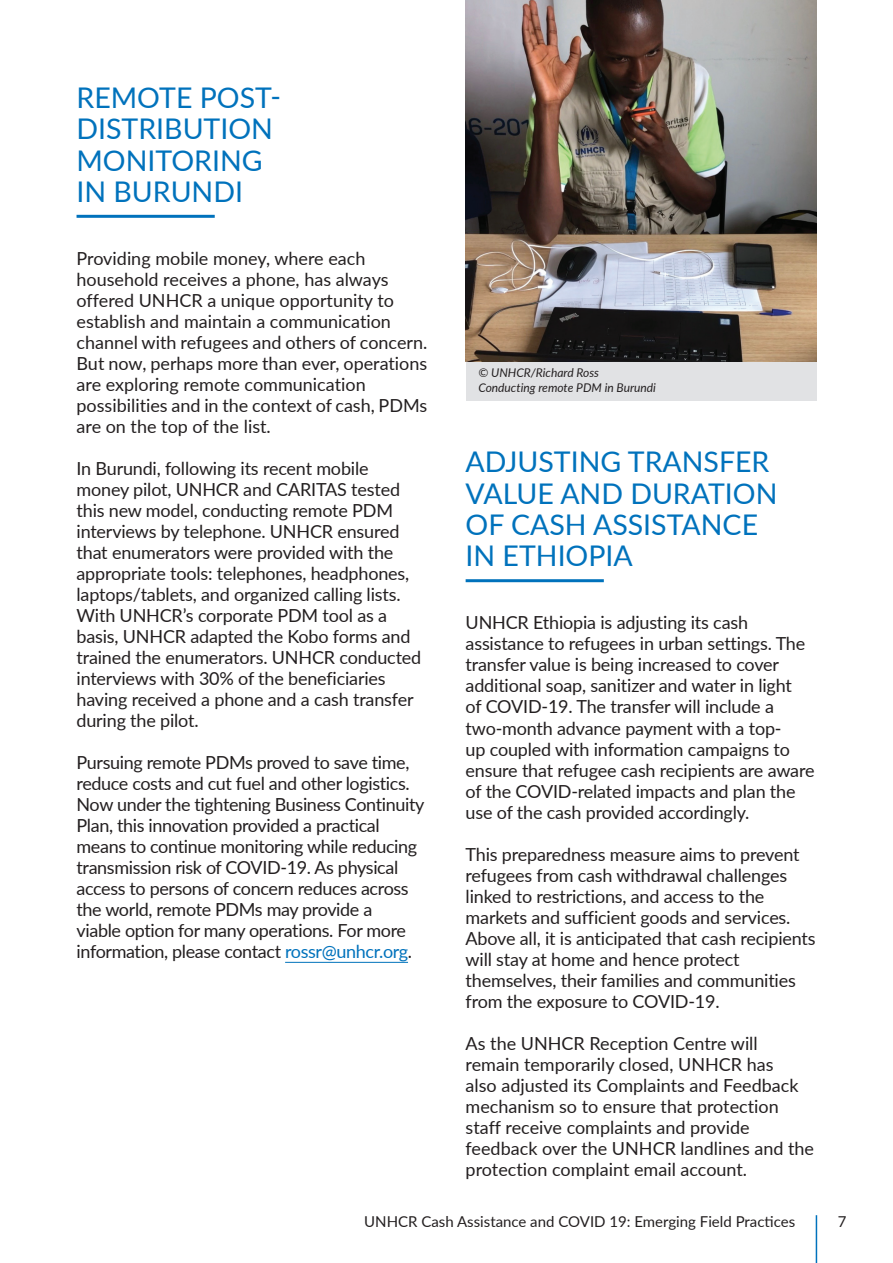
<style>
.page{position:relative;width:893px;height:1263px;background:#fff}
.page>*{position:absolute;margin:0;border:0;box-sizing:border-box;transform-origin:0 0}
.t1{font:28.5px/31.3px "Lato";color:#0072bc}
.t2{font:18px/21px "Lato";letter-spacing:-.01em;color:#231f20}
.t3{font:15px "Lato";color:#231f20}
.t4{font:italic 12px/14.4px "Lato";color:#231f20}
.s1{color:#0072bc}
</style>
<div class="page">
<hr style="left:816px;top:1215px;width:1px;height:48px;background:#0072bc">
<div style="left:466px;top:353px;width:350px;height:48px;background:#e1e2e4"></div>
<img style="left:466px;top:0;width:350px;height:361px">
<hr style="left:466px;top:579px;width:138px;height:3px;background:#0072bc">
<hr style="left:77px;top:215px;width:138px;height:3px;background:#0072bc">
<hr style="left:285px;top:962px;width:123px;height:1px;background:#0072bc">
<h1 class="t1" style="left:77px;top:81px;width:206px">REMOTE POST-<br>DISTRIBUTION<br>MONITORING<br>IN BURUNDI</h1>
<p class="t2" style="left:77px;top:247px;width:352px">Providing mobile money, where each household receives a phone, has always offered UNHCR a unique opportunity to establish and maintain a communication channel with refugees and others of concern.<br>But now, perhaps more than ever, operations are exploring remote communication possibilities and in the context of cash, PDMs are on the top of the list.</p>
<p class="t2" style="left:77px;top:457px;width:346px">In Burundi, following its recent mobile money pilot, UNHCR and CARITAS tested this new model, conducting remote PDM interviews by telephone. UNHCR ensured that enumerators were provided with the appropriate tools: telephones, headphones, laptops/tablets, and organized calling lists.<br>With UNHCR’s corporate PDM tool as a basis, UNHCR adapted the Kobo forms and trained the enumerators. UNHCR conducted interviews with 30% of the beneficiaries having received a phone and a cash transfer during the pilot.</p>
<p class="t2" style="left:77px;top:751px;width:349px">Pursuing remote PDMs proved to save time, reduce costs and cut fuel and other logistics.<br>Now under the tightening Business Continuity Plan, this innovation provided a practical means to continue monitoring while reducing transmission risk of COVID-19. As physical access to persons of concern reduces across the world, remote PDMs may provide a<br>viable option for many operations. For more information, please contact <span class="s1">rossr@unhcr.org</span>.</p>
<p class="t4" style="left:478px;top:365px;width:179px">© UNHCR/Richard Ross<br>Conducting remote PDM in Burundi</p>
<h1 class="t1" style="left:466px;top:445px;width:313px">ADJUSTING TRANSFER<br>VALUE AND DURATION<br>OF CASH ASSISTANCE<br>IN ETHIOPIA</h1>
<p class="t2" style="left:466px;top:612px;width:350px">UNHCR Ethiopia is adjusting its cash assistance to refugees in urban settings. The transfer value is being increased to cover additional soap, sanitizer and water in light<br>of COVID-19. The transfer will include a two-month advance payment with a top-<br>up coupled with information campaigns to ensure that refugee cash recipients are aware of the COVID-related impacts and plan the use of the cash provided accordingly.</p>
<p class="t2" style="left:466px;top:843px;width:351px">This preparedness measure aims to prevent refugees from cash withdrawal challenges linked to restrictions, and access to the markets and sufficient goods and services.<br>Above all, it is anticipated that cash recipients will stay at home and hence protect themselves, their families and communities from the exposure to COVID-19.</p>
<p class="t2" style="left:466px;top:1032px;width:350px">As the UNHCR Reception Centre will remain temporarily closed, UNHCR has<br>also adjusted its Complaints and Feedback mechanism so to ensure that protection staff receive complaints and provide feedback over the UNHCR landlines and the protection complaint email account.</p>
<p class="t3" style="left:364px;top:1211px;width:432px">UNHCR Cash Assistance and COVID 19: Emerging Field Practices</p>
<p class="t3" style="left:838px;top:1211px;width:10px">7</p>
</div>
